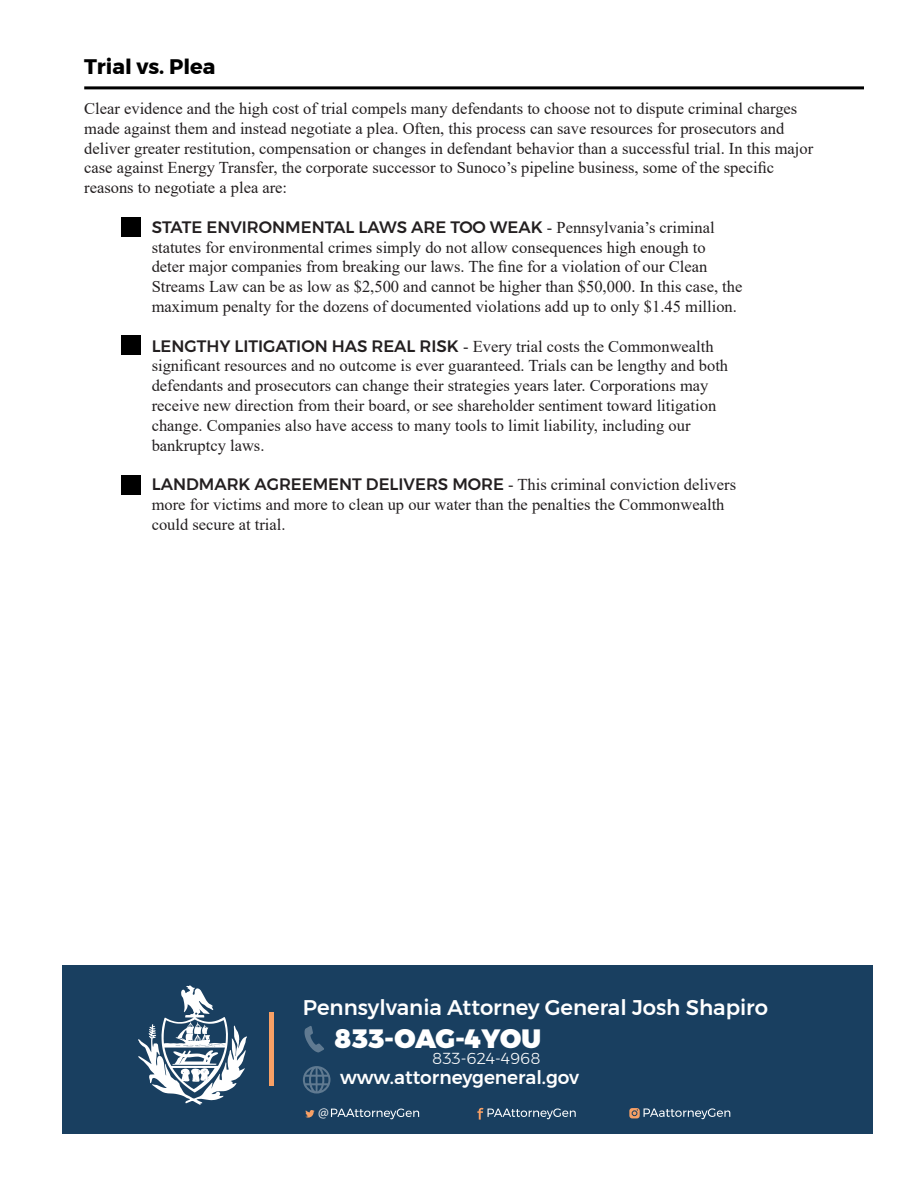
<style>
.page{position:relative;width:918px;height:1188px;background:#fff}
.page>*{position:absolute;margin:0;border:0;box-sizing:border-box;transform-origin:0 0}
.t1{font:900 26.4px "Montserrat";color:#fff}
.t2{font:500 21.15px "Montserrat";color:#fff}
.t3{font:700 21px "Montserrat";color:#000}
.t4{font:500 18.6px "Montserrat";color:#fff}
.t5{font:16.5px/19.8px "Times New Roman";color:#231f20}
.t6{font:300 15.9px "Montserrat";color:#fff}
.t7{font:14.55px "Myriad Pro";color:#f2f3f4}
.s1{font-family:"Montserrat";font-weight:500}
</style>
<div class="page">
<div style="left:62px;top:965px;width:810px;height:169px;background:#193f60"></div>
<svg style="left:138px;top:985px;width:109px;height:120px"></svg>
<svg style="left:303px;top:1066px;width:28px;height:28px"></svg>
<svg style="left:305px;top:1026px;width:19px;height:26px"></svg>
<svg style="left:331px;top:1109px;width:88px;height:10px"></svg>
<svg style="left:305px;top:1110px;width:10px;height:8px"></svg>
<div style="left:629px;top:1108px;width:11px;height:10px;background:#f8a065;border-radius:3px"></div>
<svg style="left:632px;top:1109px;width:6px;height:7px"></svg>
<svg style="left:477px;top:1108px;width:99px;height:12px"></svg>
<svg style="left:644px;top:1108px;width:86px;height:11px"></svg>
<div style="left:269px;top:1012px;width:5px;height:74px;background:#f8a065"></div>
<hr style="left:84px;top:86px;width:780px;height:3px;background:#000">
<div style="left:121px;top:218px;width:19px;height:19px;background:#000"></div>
<div style="left:121px;top:336px;width:19px;height:19px;background:#000"></div>
<div style="left:121px;top:475px;width:19px;height:20px;background:#000"></div>
<p class="t3" style="left:84px;top:50px;width:133px">Trial vs. Plea</p>
<p class="t5" style="left:84px;top:98px;width:731px">Clear evidence and the high cost of trial compels many defendants to choose not to dispute criminal charges made against them and instead negotiate a plea. Often, this process can save resources for prosecutors and deliver greater restitution, compensation or changes in defendant behavior than a successful trial. In this major case against Energy Transfer, the corporate successor to Sunoco’s pipeline business, some of the specific reasons to negotiate a plea are:</p>
<p class="t5" style="left:152px;top:217px;width:592px"><span class="s1">STATE ENVIRONMENTAL LAWS ARE TOO WEAK</span> - Pennsylvania’s criminal statutes for environmental crimes simply do not allow consequences high enough to deter major companies from breaking our laws. The fine for a violation of our Clean Streams Law can be as low as $2,500 and cannot be higher than $50,000. In this case, the maximum penalty for the dozens of documented violations add up to only $1.45 million.</p>
<p class="t5" style="left:152px;top:336px;width:578px"><span class="s1">LENGTHY LITIGATION HAS REAL RISK</span> - Every trial costs the Commonwealth significant resources and no outcome is ever guaranteed. Trials can be lengthy and both defendants and prosecutors can change their strategies years later. Corporations may receive new direction from their board, or see shareholder sentiment toward litigation change. Companies also have access to many tools to limit liability, including our bankruptcy laws.</p>
<p class="t5" style="left:152px;top:474px;width:586px"><span class="s1">LANDMARK AGREEMENT DELIVERS MORE</span> - This criminal conviction delivers more for victims and more to clean up our water than the penalties the Commonwealth could secure at trial.</p>
<p class="t2" style="left:303px;top:991px;width:467px">Pennsylvania Attorney General Josh Shapiro</p>
<p class="t1" style="left:335px;top:1017px;width:207px">833-OAG-4YOU</p>
<p class="t6" style="left:432px;top:1047px;width:110px">833-624-4968</p>
<p class="t7" style="left:318px;top:1103px;width:12px">@</p>
<p class="t4" style="left:340px;top:1063px;width:241px">www.attorneygeneral.gov</p>
</div>
